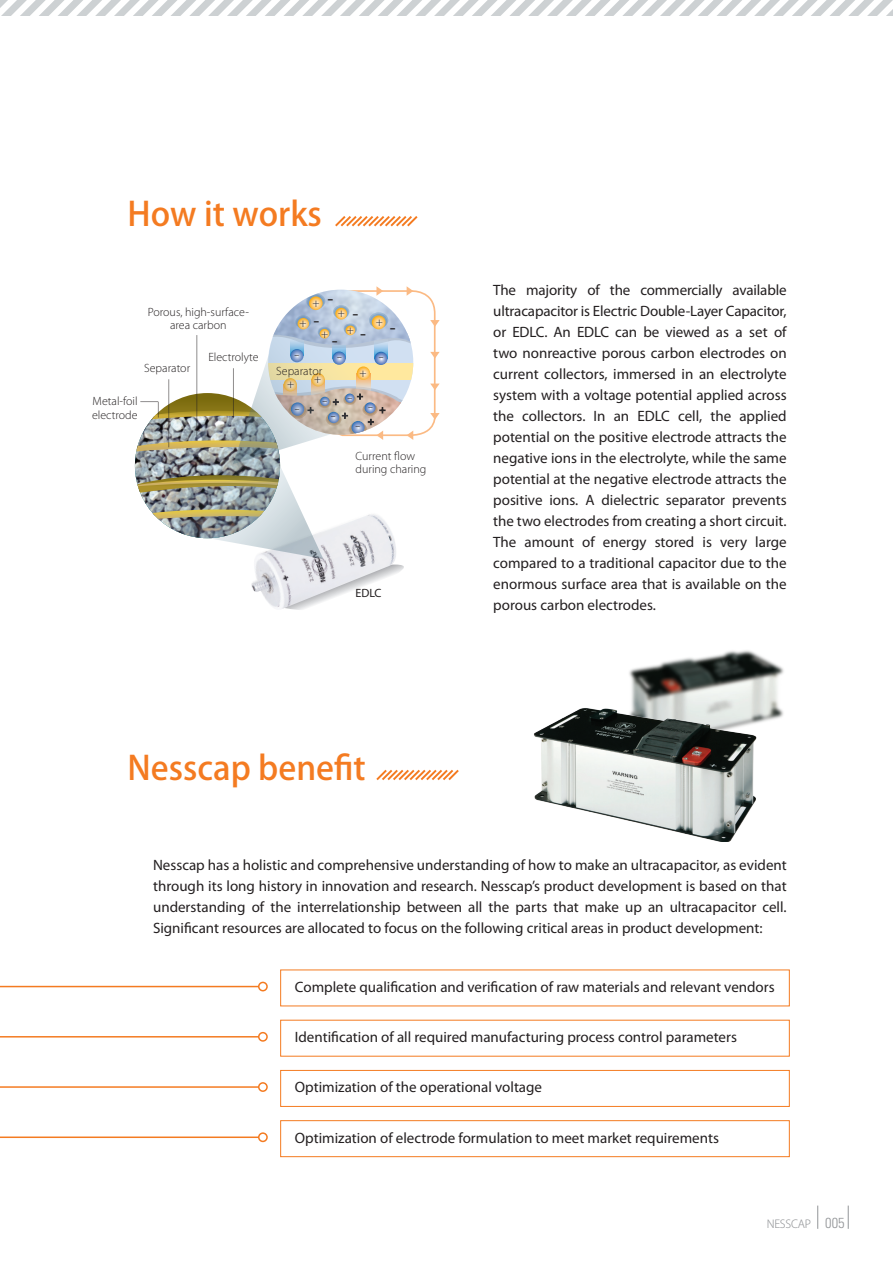
<style>
.page{position:relative;width:893px;height:1263px;background:#fff}
.page>*{position:absolute;margin:0;border:0;box-sizing:border-box;transform-origin:0 0}
.t1{font:500 33px "Koz Go Pr 6 N";color:#f47b21}
.t2{font:19.35px/16px "Myriad Pro";color:#231f20}
.t3{font:15px/21px "Myriad Pro";color:#231f20;text-align:justify}
.t4{font:300 12px "Myriad Pro";color:#231f20}
.t5{font:300 12px "Myriad Pro";color:#231f20;scale:1.5 1}
.t6{font:12px "Myriad Pro";color:#231f20}
.t7{font:300 11.1px "Koz Go Pr 6 N";letter-spacing:-.02em;color:#939598}
.s1{font-family:"Univers";font-stretch:condensed;font-size:14.55px}
</style>
<div class="page">
<svg style="left:817px;top:1205px;width:1px;height:24px"></svg>
<svg style="left:848px;top:1205px;width:1px;height:24px"></svg>
<svg style="left:0;top:0;width:893px;height:16px"></svg>
<img style="left:629px;top:650px;width:155px;height:72px">
<img style="left:534px;top:698px;width:227px;height:143px">
<hr style="left:0;top:986px;width:263px;height:1px;background:#f47b21">
<hr style="left:0;top:1036px;width:263px;height:1px;background:#f47b21">
<hr style="left:0;top:1086px;width:263px;height:2px;background:#f47b21">
<hr style="left:0;top:1136px;width:263px;height:2px;background:#f47b21">
<div style="left:259px;top:982px;width:8px;height:9px;background:#fff;border-radius:50%"></div>
<div style="left:258px;top:982px;width:10px;height:9px;border:2px solid #f47b21;border-radius:50%"></div>
<div style="left:259px;top:1033px;width:8px;height:8px;background:#fff;border-radius:50%"></div>
<div style="left:258px;top:1032px;width:10px;height:10px;border:2px solid #f47b21;border-radius:50%"></div>
<div style="left:259px;top:1083px;width:8px;height:8px;background:#fff;border-radius:50%"></div>
<div style="left:258px;top:1082px;width:10px;height:10px;border:2px solid #f47b21;border-radius:50%"></div>
<div style="left:259px;top:1133px;width:8px;height:8px;background:#fff;border-radius:50%"></div>
<div style="left:258px;top:1132px;width:10px;height:10px;border:2px solid #f47b21;border-radius:50%"></div>
<div style="left:280px;top:1070px;width:510px;height:37px;border:1px solid #f47b21"></div>
<div style="left:280px;top:1120px;width:510px;height:37px;border:1px solid #f47b21"></div>
<svg style="left:376px;top:769px;width:83px;height:12px"></svg>
<svg style="left:335px;top:216px;width:83px;height:11px"></svg>
<img style="left:250px;top:538px;width:150px;height:72px">
<img style="left:135px;top:286px;width:305px;height:252px">
<p class="t1" style="left:128px;top:196px;width:196px">How it works</p>
<p class="t4" style="left:148px;top:305px;width:103px">Porous, high-surface-</p>
<p class="t4" style="left:170px;top:318px;width:58px">area carbon</p>
<p class="t4" style="left:144px;top:362px;width:48px">Separator</p>
<p class="t4" style="left:208px;top:351px;width:52px">Electrolyte</p>
<p class="t2" style="left:328px;top:291px;width:7px">-</p>
<p class="t2" style="left:332px;top:309px;width:66px;text-indent:-18px">- - ---</p>
<p class="t4" style="left:313px;top:296px;width:9px">+</p>
<p class="t4" style="left:338px;top:306px;width:9px">+</p>
<p class="t4" style="left:376px;top:315px;width:9px">+</p>
<p class="t4" style="left:300px;top:317px;width:9px">+</p>
<p class="t4" style="left:347px;top:323px;width:9px">+</p>
<p class="t4" style="left:321px;top:327px;width:9px">+</p>
<p class="t5" style="left:294px;top:349px;width:5px">-</p>
<p class="t4" style="left:276px;top:364px;width:48px">Separator</p>
<p class="t4" style="left:314px;top:373px;width:9px">+</p>
<p class="t4" style="left:287px;top:378px;width:9px">+</p>
<p class="t5" style="left:337px;top:350px;width:5px">-</p>
<p class="t4" style="left:359px;top:366px;width:9px">+</p>
<p class="t5" style="left:378px;top:351px;width:5px">-</p>
<p class="t4" style="left:93px;top:395px;width:46px">Metal-foil</p>
<p class="t4" style="left:92px;top:408px;width:47px">electrode</p>
<p class="t5" style="left:294px;top:402px;width:5px">-</p>
<p class="t5" style="left:322px;top:394px;width:5px">-</p>
<p class="t5" style="left:330px;top:410px;width:5px">-</p>
<p class="t5" style="left:347px;top:391px;width:5px">-</p>
<p class="t5" style="left:368px;top:400px;width:5px">-</p>
<p class="t5" style="left:355px;top:420px;width:5px">-</p>
<p class="t4" style="left:355px;top:449px;width:61px">Current flow</p>
<p class="t4" style="left:355px;top:463px;width:72px">during charing</p>
<p class="t6" style="left:355px;top:585px;width:28px">EDLC</p>
<p class="t1" style="left:128px;top:749px;width:240px">Nesscap benefit</p>
<p class="t3" style="left:493px;top:280px;width:295px">The majority of the commercially available ultracapacitor is Electric Double-Layer Capacitor, or EDLC. An EDLC can be viewed as a set of two nonreactive porous carbon electrodes on current collectors, immersed in an electrolyte system with a voltage potential applied across the collectors. In an EDLC cell, the applied potential on the positive electrode attracts the negative ions in the electrolyte, while the same potential at the negative electrode attracts the positive ions. A dielectric separator prevents the two electrodes from creating a short circuit.<br>The amount of energy stored is very large compared to a traditional capacitor due to the enormous surface area that is available on the porous carbon electrodes.</p>
<p class="t3" style="left:153px;top:854px;width:635px">Nesscap has a holistic and comprehensive understanding of how to make an ultracapacitor, as evident through its long history in innovation and research. Nesscap’s product development is based on that understanding of the interrelationship between all the parts that make up an ultracapacitor cell.<br>Significant resources are allocated to focus on the following critical areas in product development:</p>
<p class="t3" style="left:295px;top:976px;width:481px">Complete qualification and verification of raw materials and relevant vendors</p>
<p class="t3" style="left:295px;top:1026px;width:444px">Identification of all required manufacturing process control parameters</p>
<p class="t3" style="left:295px;top:1076px;width:249px">Optimization of the operational voltage</p>
<p class="t3" style="left:295px;top:1127px;width:425px">Optimization of electrode formulation to meet market requirements</p>
<p class="t7" style="left:767px;top:1217px;width:79px">NESSCAP <span class="s1">005</span></p>
</div>
